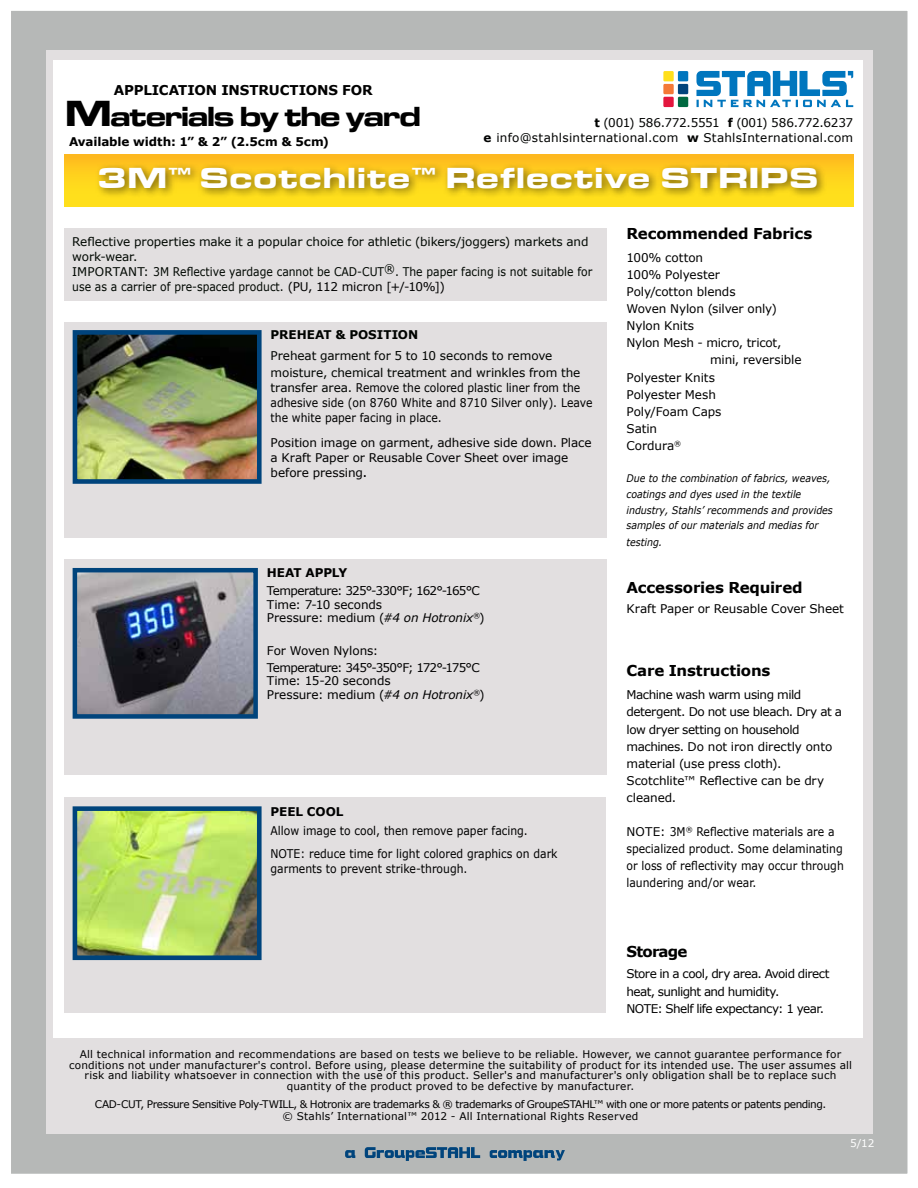
<style>
.page{position:relative;width:918px;height:1188px;background:#fff}
.page>*{position:absolute;margin:0;border:0;box-sizing:border-box;transform-origin:0 0}
.t1{font:30px "Microgramma D Bold Exte";letter-spacing:.06em;color:#fff;scale:1.06 1}
.t2{font:28.5px "Microgramma D Bold Exte";letter-spacing:-.025em;color:#000}
.t3{font:700 15px "Verdana";letter-spacing:-.015em;color:#000}
.t4{font:700 15px "Verdana";letter-spacing:-.015em;color:#000100}
.t5{font:700 15px "Verdana";letter-spacing:-.055em;color:#000100}
.t6{font:700 13.5px "Verdana";letter-spacing:-.01em;color:#000}
.t7{font:12px/17.1px "Verdana";color:#000}
.t8{font:12px/17.1px "Verdana";letter-spacing:-.035em;color:#000100}
.t9{font:12px/15px "Verdana";color:#000;scale:.9 1}
.t10{font:12px/15px "Verdana";color:#000701}
.t11{font:12px/15px "Verdana";letter-spacing:.015em;color:#000201;text-align:right}
.t12{font:12px/16.5px "Verdana";letter-spacing:-.005em;color:#000300}
.t13{font:700 12px "Verdana";letter-spacing:-.005em;color:#000}
.t14{font:12px/16.5px "Verdana";letter-spacing:-.04em;color:#000}
.t15{font:700 12px "Verdana";color:#000300}
.t16{font:10.5px/10.5px "Verdana";letter-spacing:.015em;color:#000;text-align:center}
.t17{font:10.5px/12px "Verdana";letter-spacing:-.035em;color:#000;text-align:center}
.t18{font:italic 10.5px/15.6px "Verdana";color:#000;scale:.9 1}
.t19{font:10.5px "Verdana";color:#fff}
.s1{font-size:37.5px}
.s2{font-weight:700}
.s3{color:#000}
.s4{color:#000300}
.s5{font-size:13.5px}
.s6{font-style:italic}
</style>
<div class="page">
<div style="left:10px;top:10px;width:898px;height:1164px;background:#b6b8b7"></div>
<div style="left:46px;top:50px;width:827px;height:1084px;background:#e2dfe0"></div>
<div style="left:53px;top:60px;width:810px;height:978px;background:#fff"></div>
<svg style="left:345px;top:1150px;width:10px;height:8px"></svg>
<svg style="left:365px;top:1147px;width:115px;height:14px"></svg>
<svg style="left:490px;top:1150px;width:75px;height:11px"></svg>
<div style="left:64px;top:322px;width:542px;height:216px;background:#e2dfe0"></div>
<div style="left:64px;top:797px;width:542px;height:216px;background:#e2dfe0"></div>
<div style="left:64px;top:559px;width:542px;height:216px;background:#e2dfe0"></div>
<div style="left:64px;top:228px;width:542px;height:72px;background:#e2dfe0"></div>
<svg style="left:79px;top:574px;width:173px;height:139px;background:#72717e"></svg>
<div style="left:73px;top:568px;width:185px;height:151px;border:5px solid #00447c"></div>
<img style="left:79px;top:812px;width:177px;height:142px">
<div style="left:73px;top:806px;width:189px;height:154px;border:5px solid #00447c"></div>
<img style="left:79px;top:336px;width:177px;height:142px">
<div style="left:73px;top:330px;width:189px;height:154px;border:5px solid #00447c"></div>
<div style="left:64px;top:155px;width:790px;height:51px;background:linear-gradient(to bottom,#febd1f,#ffe81b)"></div>
<div style="left:94px;top:162px;width:734px;height:37px;background:#000;opacity:.51"></div>
<div style="left:678px;top:84px;width:10px;height:10px;background:#00447c"></div>
<div style="left:663px;top:84px;width:11px;height:10px;background:#f47937"></div>
<div style="left:678px;top:97px;width:10px;height:10px;background:#006940"></div>
<div style="left:678px;top:71px;width:10px;height:10px;background:#0076be"></div>
<div style="left:663px;top:71px;width:11px;height:10px;background:#ffdf1c"></div>
<div style="left:663px;top:97px;width:11px;height:10px;background:#e3173e"></div>
<svg style="left:696px;top:71px;width:157px;height:36px"></svg>
<p class="t6" style="left:114px;top:81px;width:261px">APPLICATION INSTRUCTIONS FOR</p>
<h2 class="t2" style="left:66px;top:97px;width:356px"><span class="s1">M</span>aterials by the yard</h2>
<p class="t13" style="left:69px;top:134px;width:262px">Available width: 1” &amp; 2” (2.5cm &amp; 5cm)</p>
<p class="t11" style="left:484px;top:114px;width:371px"><span class="s2">t</span> (001) 586.772.5551 <span class="s2">f</span> (001) 586.772.6237<br><span class="s2">e</span> info@stahlsinternational.com <span class="s2">w</span> StahlsInternational.com</p>
<h1 class="t1" style="left:98px;top:158px;width:680px">3M<sup>™</sup> Scotchlite<sup>™</sup> Reflective STRIPS</h1>
<p class="t10" style="left:72px;top:234px;width:518px">Reflective properties make it a popular choice for athletic (bikers/joggers) markets and work-wear.<br>Important</p>
<p class="t10" style="left:72px;top:264px;width:522px;text-indent:71px">: 3M Reflective yardage cannot be CAD-CUT®. The paper facing is not suitable for use as a carrier of pre-spaced product. <span class="s3">(PU, 112 micron [+/-10%])</span></p>
<p class="t15" style="left:271px;top:327px;width:97px">Preh eat &amp; Position</p>
<p class="t12" style="left:271px;top:347px;width:311px">Preheat garment for 5 to 10 seconds to remove moisture, chemical treatment and wrinkles from the</p>
<p class="t9" style="left:271px;top:379px;width:359px"><span class="s4">transfer area.</span> Remove the colored plastic liner from the adhesive side (on 8760 White and 8710 Silver only). Leave the white paper facing in place.</p>
<p class="t7" style="left:271px;top:435px;width:323px;line-height:15px">Position image on garment, adhesive side down. Place a Kraft Paper or Reusable Cover Sheet over image before pressing<span class="s5">.</span></p>
<p class="t13" style="left:267px;top:565px;width:57px">Heat Appl</p>
<p class="t13" style="left:338px;top:565px;width:10px">y</p>
<p class="t7" style="left:267px;top:584px;width:219px;line-height:13.5px">Temperature: 325°-330°F; 162°-165°C<br>Time: 7-10 seconds<br>Pressure: medium (<span class="s6">#4 on Hotronix</span><sup>®</sup>)</p>
<p class="t14" style="left:267px;top:642px;width:214px">For Woven Nylons:<br>Temperature: 345°-350°F; 172°-175°C</p>
<p class="t7" style="left:267px;top:674px;width:219px;line-height:13.5px">Time: 15-20 seconds<br>Pressure: medium (<span class="s6">#4 on Hotronix</span><sup>®</sup>)</p>
<p class="t13" style="left:271px;top:804px;width:74px">PEE L COOL</p>
<p class="t9" style="left:271px;top:819px;width:321px;line-height:22.5px">Allow image to cool, then remove paper facing.<br>NOTE: reduce time for light colored graphics on dark</p>
<p class="t9" style="left:271px;top:861px;width:220px">garments to prevent strike-through.</p>
<p class="t3" style="left:627px;top:224px;width:187px">Recommended Fabrics</p>
<p class="t7" style="left:627px;top:249px;width:78px">100% cotton</p>
<p class="t7" style="left:627px;top:266px;width:95px">100% Polyester</p>
<p class="t7" style="left:627px;top:283px;width:111px">Poly/cotton blends</p>
<p class="t7" style="left:627px;top:300px;width:152px">Woven Nylon (silver only)</p>
<p class="t7" style="left:627px;top:317px;width:69px">Nylon Knits</p>
<p class="t7" style="left:627px;top:334px;width:156px">Nylon Mesh - micro, tricot,</p>
<p class="t7" style="left:710px;top:351px;width:93px">mini, reversible</p>
<p class="t7" style="left:627px;top:368px;width:90px">Polyester Knits</p>
<p class="t7" style="left:627px;top:385px;width:91px">Polyester Mesh</p>
<p class="t7" style="left:627px;top:402px;width:96px">Poly/Foam Caps</p>
<p class="t7" style="left:627px;top:419px;width:32px">Satin</p>
<p class="t7" style="left:627px;top:437px;width:56px">Cordura<sup>®</sup></p>
<p class="t18" style="left:627px;top:470px;width:231px">Due to the combination of fabrics, weaves, coatings and dyes used in the textile industry, Stahls’ recommends and provides samples of our materials and medias for</p>
<p class="t18" style="left:627px;top:534px;width:41px">testing.</p>
<p class="t3" style="left:627px;top:578px;width:178px">Accessories Required</p>
<p class="t7" style="left:627px;top:599px;width:219px">Kraft Paper or Reusable Cover Sheet</p>
<p class="t4" style="left:627px;top:661px;width:145px">Care Instructions</p>
<p class="t8" style="left:627px;top:686px;width:217px">Machine wash warm using mild detergent. Do not use bleach. Dry at a low dryer setting on household machines. Do not iron directly onto material (use press cloth).<br>Scotchlite™ Reflective can be dry cleaned.</p>
<p class="t7" style="left:627px;top:823px;width:219px">NOTE: 3M<sup>®</sup> Reflective materials are a specialized product. Some delaminating or loss of reflectivity may occur through laundering and/or wear.</p>
<p class="t5" style="left:627px;top:942px;width:62px">Storage</p>
<p class="t8" style="left:627px;top:965px;width:205px">Store in a cool, dry area. Avoid direct heat, sunlight and humidity.<br>NOTE: Shelf life expectancy: 1 year.</p>
<p class="t16" style="left:69px;top:1049px;width:784px">All technical information and recommendations are based on tests we believe to be reliable. However, we cannot guarantee performance for conditions not under manufacturer's control. Before using, please determine the suitability of product for its intended use. The user assumes all risk and liability whatsoever in connection with the use of this product. Seller's and manufacturer's only obligation shall be to replace such quantity of the product proved to be defective by manufacturer.</p>
<p class="t17" style="left:95px;top:1097px;width:733px">CAD-CUT, Pressure Sensitive Poly-TWILL, &amp; Hotronix are trademarks &amp; ® trademarks of GroupeSTAHL™ with one or more patents or patents pending. © Stahls’ International™ 2012 - All International Rights Reserved</p>
<p class="t19" style="left:850px;top:1137px;width:26px">5/12</p>
</div>
